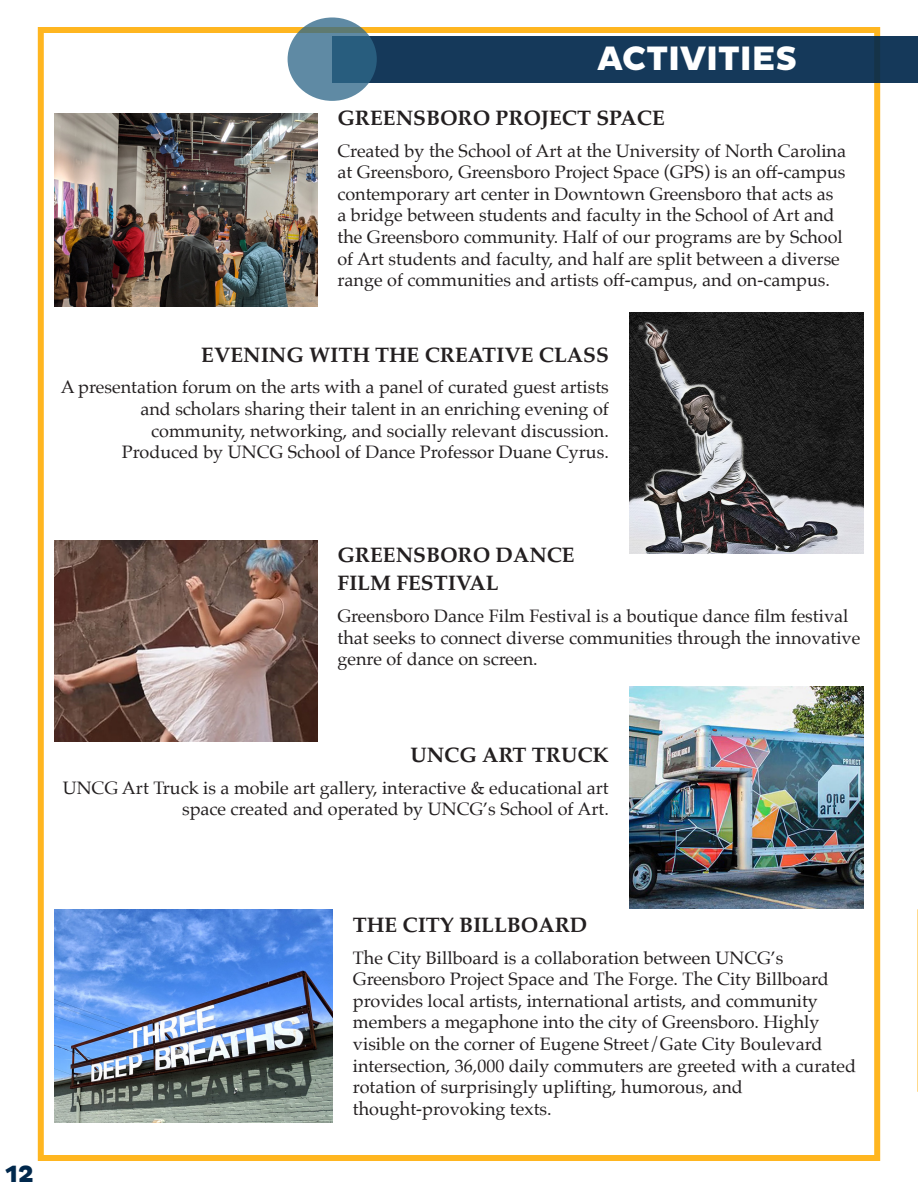
<style>
.page{position:relative;width:918px;height:1188px;background:#fff}
.page>*{position:absolute;margin:0;border:0;box-sizing:border-box;transform-origin:0 0}
.t1{font:800 34.5px "Pluto Sans";color:#fff}
.t2{font:800 24px "Pluto Sans";color:#00284c}
.t3{font:700 21px/28.5px "Palatino";color:#231f20}
.t4{font:18px/21.6px "Palatino";color:#231f20}
</style>
<div class="page">
<img style="left:54px;top:113px;width:263px;height:194px">
<img style="left:629px;top:312px;width:235px;height:241px">
<img style="left:629px;top:687px;width:235px;height:222px">
<div style="left:38px;top:27px;width:842px;height:1134px;border:6px solid #ffb620"></div>
<div style="left:332px;top:36px;width:585px;height:47px;background:#15395a"></div>
<svg style="left:288px;top:17px;width:89px;height:84px;background:#4d7a94"></svg>
<img style="left:54px;top:541px;width:263px;height:200px">
<img style="left:54px;top:909px;width:279px;height:214px">
<svg style="left:917px;top:909px;width:1px;height:183px"></svg>
<p class="t1" style="left:597px;top:39px;width:201px">ACTIVITIES</p>
<p class="t3" style="left:337px;top:103px;width:329px">GREENSBORO PROJECT SPACE</p>
<p class="t4" style="left:337px;top:140px;width:510px">Created by the School of Art at the University of North Carolina</p>
<p class="t4" style="left:337px;top:161px;width:510px">at Greensboro, Greensboro Project Space (GPS) is an off-campus</p>
<p class="t4" style="left:337px;top:183px;width:507px">contemporary art center in Downtown Greensboro that acts as a bridge between students and faculty in the School of Art and the Greensboro community. Half of our programs are by School of Art students and faculty, and half are split between a diverse range of communities and artists off-campus, and on-campus.</p>
<p class="t3" style="left:201px;top:340px;width:409px">EVENING WITH THE CREATIVE CLASS</p>
<p class="t4" style="left:61px;top:376px;width:550px">A presentation forum on the arts with a panel of curated guest artists</p>
<p class="t4" style="left:140px;top:398px;width:470px">and scholars sharing their talent in an enriching evening of</p>
<p class="t4" style="left:151px;top:420px;width:459px">community, networking, and socially relevant discussion.</p>
<p class="t4" style="left:122px;top:441px;width:488px">Produced by UNCG School of Dance Professor Duane Cyrus.</p>
<p class="t3" style="left:337px;top:540px;width:239px">GREENSBORO DANCE<br>FILM FESTIVAL</p>
<p class="t4" style="left:337px;top:605px;width:524px">Greensboro Dance Film Festival is a boutique dance film festival that seeks to connect diverse communities through the innovative genre of dance on screen.</p>
<p class="t3" style="left:410px;top:740px;width:200px">UNCG ART TRUCK</p>
<p class="t4" style="left:63px;top:777px;width:548px">UNCG Art Truck is a mobile art gallery, interactive &amp; educational art</p>
<p class="t4" style="left:182px;top:798px;width:428px">space created and operated by UNCG’s School of Art.</p>
<p class="t2" style="left:6px;top:1160px;width:30px">12</p>
<p class="t3" style="left:353px;top:910px;width:236px">THE CITY BILLBOARD</p>
<p class="t4" style="left:353px;top:947px;width:432px">The City Billboard is a collaboration between UNCG’s</p>
<p class="t4" style="left:353px;top:968px;width:478px">Greensboro Project Space and The Forge. The City Billboard</p>
<p class="t4" style="left:353px;top:990px;width:467px">provides local artists, international artists, and community</p>
<p class="t4" style="left:353px;top:1011px;width:505px">members a megaphone into the city of Greensboro. Highly visible on the corner of Eugene Street/Gate City Boulevard intersection, 36,000 daily commuters are greeted with a curated rotation of surprisingly uplifting, humorous, and</p>
<p class="t4" style="left:353px;top:1098px;width:200px">thought-provoking texts.</p>
</div>
